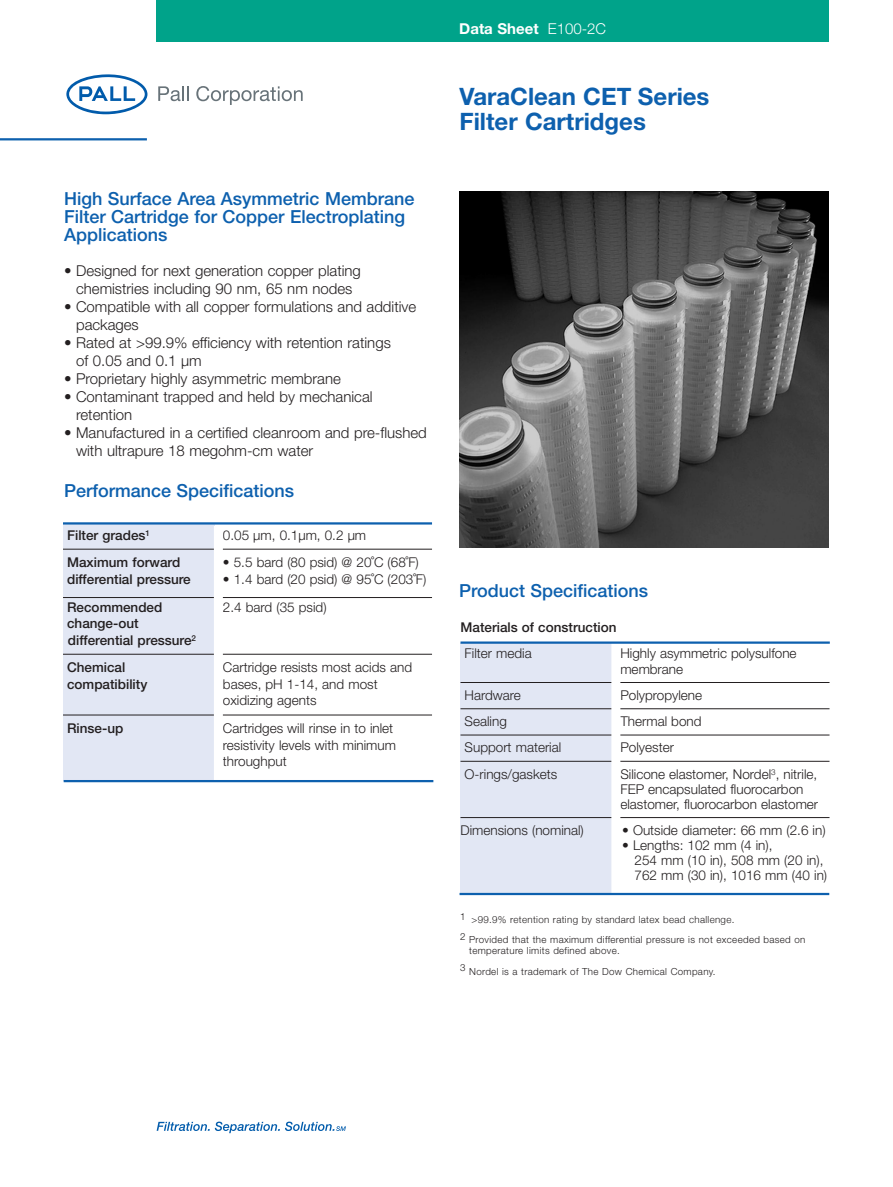
<style>
.page{position:relative;width:893px;height:1187px;background:#fff}
.page>*{position:absolute;margin:0;border:0;box-sizing:border-box;transform-origin:0 0}
.t1{font:700 24px/25.5px "Helvetica Neue LT Std";color:#0d60ae}
.t2{font:500 18px/18px "Helvetica Neue LT Std";color:#0d60ae}
.t3{font:300 15px/18px "Helvetica Neue LT Std";color:#231f20}
.t4{font:700 15px "Helvetica Neue LT Std";color:#fff}
.t5{font:300 13.5px/15px "Helvetica Neue LT Std";color:#231f20}
.t6{font:500 13.5px/16.5px "Helvetica Neue LT Std";color:#231f20}
.t7{font:300 9.75px/11.2px "Helvetica Neue LT Std";letter-spacing:.035em;color:#231f20}
.t8{font:300 9.75px "Helvetica Neue";letter-spacing:.035em;color:#231f20}
.s1{font-weight:300}
</style>
<div class="page">
<div style="left:460px;top:643px;width:152px;height:251px;background:#e2e7f4"></div>
<hr style="left:460px;top:682px;width:369px;height:1px;background:#231f20">
<hr style="left:460px;top:708px;width:369px;height:1px;background:#231f20">
<hr style="left:460px;top:734px;width:369px;height:1px;background:#231f20">
<hr style="left:460px;top:761px;width:369px;height:1px;background:#231f20">
<hr style="left:460px;top:817px;width:369px;height:1px;background:#231f20">
<svg style="left:158px;top:86px;width:30px;height:15px"></svg>
<svg style="left:196px;top:86px;width:107px;height:19px"></svg>
<svg style="left:66px;top:74px;width:81px;height:40px"></svg>
<hr style="left:0;top:138px;width:147px;height:2px;background:#0d60ae">
<img style="left:460px;top:192px;width:369px;height:355px">
<svg style="left:157px;top:1121px;width:189px;height:12px"></svg>
<div style="left:157px;top:0;width:672px;height:42px;background:#00a38a"></div>
<div style="left:611px;top:642px;width:9px;height:251px;background:#fff"></div>
<hr style="left:460px;top:641px;width:370px;height:2px;background:#0d60ae">
<hr style="left:460px;top:892px;width:369px;height:3px;background:#0d60ae">
<div style="left:63px;top:524px;width:151px;height:256px;background:#e2e7f4"></div>
<hr style="left:63px;top:522px;width:369px;height:2px;background:#0d60ae">
<hr style="left:63px;top:549px;width:369px;height:1px;background:#231f20">
<hr style="left:63px;top:597px;width:369px;height:1px;background:#231f20">
<hr style="left:63px;top:654px;width:369px;height:1px;background:#231f20">
<hr style="left:63px;top:714px;width:369px;height:1px;background:#231f20">
<div style="left:214px;top:526px;width:9px;height:255px;background:#fff"></div>
<hr style="left:64px;top:780px;width:369px;height:2px;background:#0d60ae">
<h2 class="t2" style="left:64px;top:191px;width:352px">High Surface Area Asymmetric Membrane<br>Filter Cartridge for Copper Electroplating<br>Applications</h2>
<p class="t3" style="left:64px;top:263px;width:298px;text-align:center">• Designed for next generation copper plating chemistries including 90 nm, 65 nm nodes</p>
<p class="t3" style="left:76px;top:299px;width:342px;text-indent:-12px">• Compatible with all copper formulations and additive packages</p>
<p class="t3" style="left:76px;top:335px;width:316px;text-indent:-12px">• Rated at &gt;99.9% efficiency with retention ratings of 0.05 and 0.1 µm</p>
<p class="t3" style="left:64px;top:371px;width:278px">• Proprietary highly asymmetric membrane</p>
<p class="t3" style="left:76px;top:389px;width:298px;text-indent:-12px">• Contaminant trapped and held by mechanical retention</p>
<p class="t3" style="left:76px;top:425px;width:352px;text-indent:-12px">• Manufactured in a certified cleanroom and pre-flushed with ultrapure 18 megohm-cm water</p>
<h2 class="t2" style="left:64px;top:483px;width:232px">Performance Specifications</h2>
<p class="t6" style="left:67px;top:527px;width:84px">Filter grades<sup>1</sup></p>
<p class="t5" style="left:223px;top:528px;width:145px">0.05 µm, 0.1µm, 0.2 µm</p>
<p class="t6" style="left:67px;top:555px;width:115px">Maximum forward</p>
<p class="t5" style="left:223px;top:556px;width:197px">• 5.5 bard (80 psid) @ 20˚C (68˚F)</p>
<p class="t6" style="left:67px;top:572px;width:125px">differential pressure</p>
<p class="t5" style="left:223px;top:572px;width:205px">• 1.4 bard (20 psid) @ 95˚C (203˚F)</p>
<p class="t6" style="left:67px;top:599px;width:97px">Recommended</p>
<p class="t5" style="left:223px;top:600px;width:105px">2.4 bard (35 psid)</p>
<p class="t6" style="left:67px;top:616px;width:131px">change-out differential pressure<sup>2</sup></p>
<p class="t6" style="left:67px;top:660px;width:60px">Chemical</p>
<p class="t5" style="left:223px;top:661px;width:191px">Cartridge resists most acids and</p>
<p class="t6" style="left:67px;top:677px;width:82px">compatibility</p>
<p class="t5" style="left:223px;top:677px;width:156px;line-height:16.5px">bases, pH 1-14, and most oxidizing agents</p>
<p class="t6" style="left:67px;top:721px;width:58px">Rinse-up</p>
<p class="t5" style="left:223px;top:721px;width:175px;line-height:16.5px">Cartridges will rinse in to inlet resistivity levels with minimum throughput</p>
<p class="t4" style="left:459px;top:24px;width:148px">Data Sheet <span class="s1">E100-2C</span></p>
<h1 class="t1" style="left:460px;top:86px;width:251px">VaraClean CET Series<br>Filter Cartridges</h1>
<h2 class="t2" style="left:459px;top:583px;width:191px">Product Specifications</h2>
<p class="t6" style="left:460px;top:620px;width:158px">Materials of construction</p>
<p class="t5" style="left:465px;top:647px;width:69px">Filter media</p>
<p class="t5" style="left:620px;top:647px;width:178px">Highly asymmetric polysulfone membrane</p>
<p class="t5" style="left:465px;top:688px;width:58px">Hardware</p>
<p class="t5" style="left:620px;top:688px;width:83px">Polypropylene</p>
<p class="t5" style="left:465px;top:715px;width:44px">Sealing</p>
<p class="t5" style="left:620px;top:715px;width:83px">Thermal bond</p>
<p class="t5" style="left:465px;top:741px;width:98px">Support material</p>
<p class="t5" style="left:620px;top:741px;width:55px">Polyester</p>
<p class="t5" style="left:465px;top:767px;width:94px">O-rings/gaskets</p>
<p class="t5" style="left:620px;top:767px;width:199px">Silicone elastomer, Nordel<sup>3</sup>, nitrile,<br>FEP encapsulated fluorocarbon elastomer, fluorocarbon elastomer</p>
<p class="t5" style="left:460px;top:823px;width:125px">Dimensions (nominal)</p>
<p class="t5" style="left:622px;top:823px;width:205px">• Outside diameter: 66 mm (2.6 in)</p>
<p class="t5" style="left:634px;top:838px;width:194px;text-indent:-12px">• Lengths: 102 mm (4 in),<br>254 mm (10 in), 508 mm (20 in),<br>762 mm (30 in), 1016 mm (40 in)</p>
<p class="t8" style="left:460px;top:913px;width:276px">1 &gt;99.9% retention rating by standard latex bead challenge.</p>
<p class="t7" style="left:469px;top:934px;width:338px;text-indent:-9px">2 Provided that the maximum differential pressure is not exceeded based on temperature limits defined above.</p>
<p class="t7" style="left:460px;top:966px;width:257px">3 Nordel is a trademark of The Dow Chemical Company.</p>
</div>
